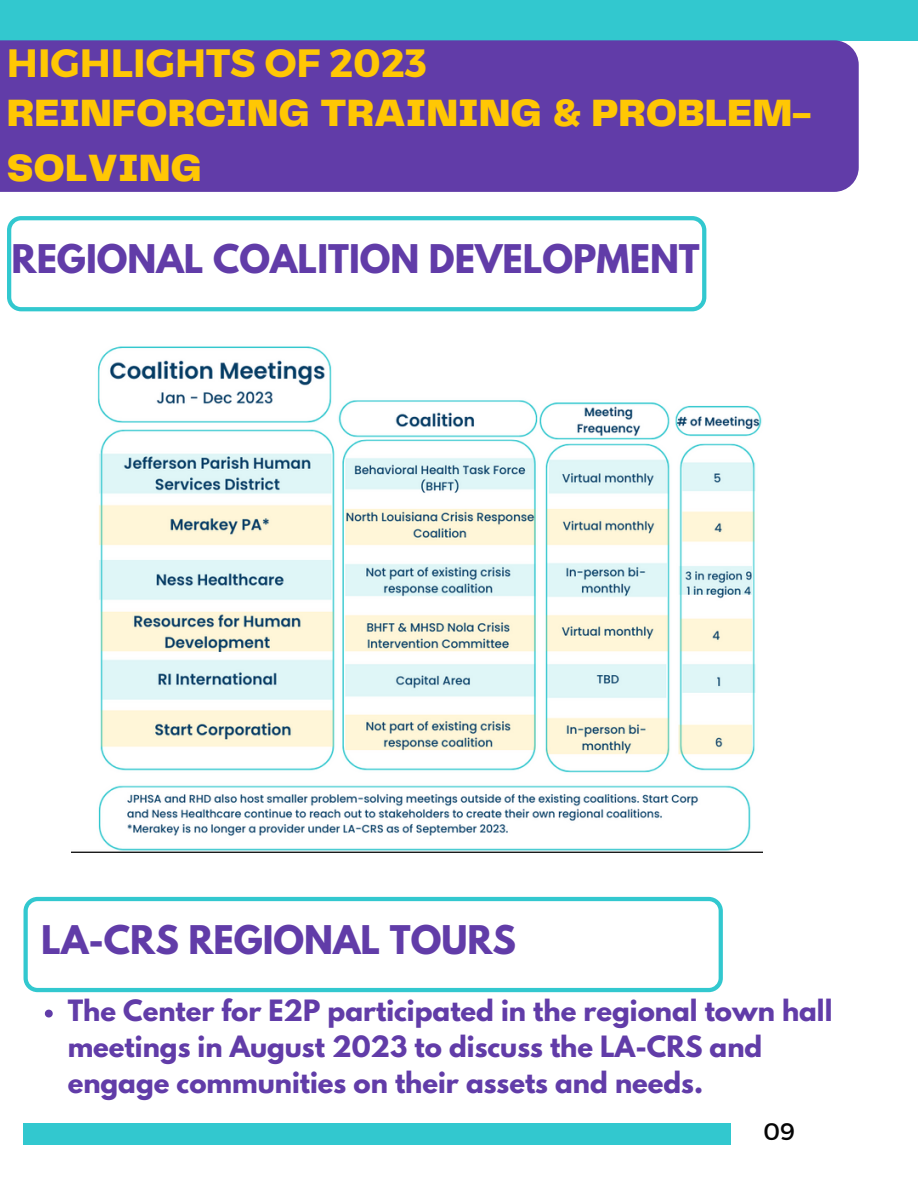
<style>
.page{position:relative;width:918px;height:1188px;background:#fff}
.page>*{position:absolute;margin:0;border:0;box-sizing:border-box;transform-origin:0 0}
.t1{font:900 39.45px/55.2px "Telegraf";color:#ffc704}
.t2{font:700 39.45px "Montserrat";color:#ffc704}
.t3{font:700 34.95px "League Spartan";color:#613ca8}
.t4{font:700 25.95px/36px "League Spartan";color:#613ca8}
.t5{font:24px "Montserrat";color:#060606}
</style>
<div class="page">
<div style="left:23px;top:1123px;width:708px;height:22px;background:#32c8cf"></div>
<div style="left:0;top:0;width:918px;height:40px;background:#32c8cf"></div>
<div style="left:0;top:40px;width:858px;height:152px;background:#613ca8"></div>
<svg style="left:7px;top:216px;width:699px;height:95px"></svg>
<svg style="left:24px;top:897px;width:699px;height:95px"></svg>
<img style="left:72px;top:346px;width:691px;height:506px">
<svg style="left:45px;top:1010px;width:8px;height:8px"></svg>
<h1 class="t2" style="left:7px;top:37px;width:421px">HIGHLIGHTS OF 2023</h1>
<h1 class="t1" style="left:7px;top:87px;width:806px">REINFORCING TRAINING &amp; PROBLEM-<br>SOLVING</h1>
<h2 class="t3" style="left:12px;top:242px;width:690px">REGIONAL COALITION DEVELOPMENT</h2>
<h2 class="t3" style="left:41px;top:923px;width:476px">LA-CRS REGIONAL TOURS</h2>
<p class="t4" style="left:68px;top:996px;width:766px">The Center for E2P participated in the regional town hall meetings in August 2023 to discuss the LA-CRS and engage communities on their assets and needs.</p>
<p class="t5" style="left:764px;top:1116px;width:33px">09</p>
</div>
